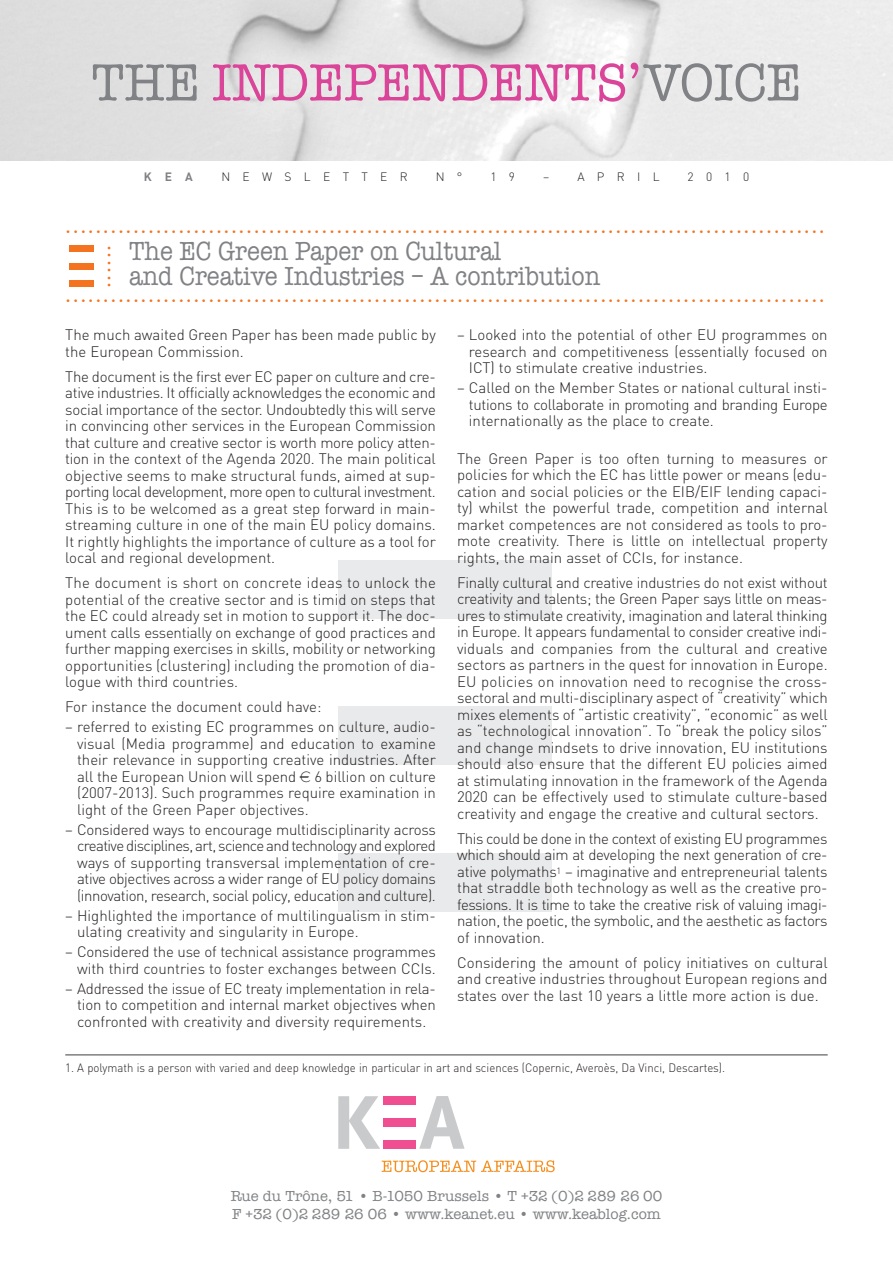
<style>
.page{position:relative;width:893px;height:1263px;background:#fff}
.page>*{position:absolute;margin:0;border:0;box-sizing:border-box;transform-origin:0 0}
.t1{font:54px "American Typewriter";color:#da4599;scale:.96 1}
.t2{font:27px/25.5px "American Typewriter";color:#808285;scale:.9 1}
.t3{font:300 15px/16.5px "DIN";color:#231f20;text-align:justify}
.t4{font:15px/18px "American Typewriter";color:#808285}
.t5{font:12px "Helvetica";color:#f47321}
.t6{font:300 12px "DIN";color:#231f20;scale:.95 1}
.t7{font:300 12px "DIN";color:#231f20}
.t8{font:300 12px "DIN";letter-spacing:1.03em;color:#231f20}
.t9{font:700 12px "DIN";color:#808285}
.s1{color:#808285}
.s2{font-family:"Eurofont";font-weight:400;font-size:13.5px}
</style>
<div class="page">
<div style="left:338px;top:560px;width:214px;height:58px;background:#e9eaeb"></div>
<div style="left:338px;top:707px;width:214px;height:58px;background:#e9eaeb"></div>
<div style="left:338px;top:853px;width:214px;height:58px;background:#e9eaeb"></div>
<img style="left:0;top:0;width:893px;height:161px">
<div style="left:69px;top:246px;width:25px;height:6px;background:#f47321"></div>
<div style="left:69px;top:263px;width:25px;height:6px;background:#f47321"></div>
<div style="left:69px;top:280px;width:25px;height:7px;background:#f47321"></div>
<hr style="left:65px;top:1055px;width:763px;height:1px;background:#3e3e3f">
<svg style="left:338px;top:1096px;width:42px;height:53px"></svg>
<svg style="left:419px;top:1096px;width:46px;height:53px"></svg>
<div style="left:383px;top:1096px;width:33px;height:9px;background:#ef4e91"></div>
<div style="left:384px;top:1118px;width:32px;height:8px;background:#ef4e91"></div>
<div style="left:384px;top:1140px;width:32px;height:8px;background:#ef4e91"></div>
<svg style="left:382px;top:1160px;width:173px;height:12px"></svg>
<h1 class="t1" style="left:91px;top:52px;width:741px"><span class="s1">THE</span> INDEPENDENTS’<span class="s1">VOICE</span></h1>
<p class="t9" style="left:144px;top:170px;width:50px">KEA</p>
<p class="t8" style="left:221px;top:170px;width:188px">NEWSLETTER</p>
<p class="t7" style="left:436px;top:170px;width:28px">N °</p>
<p class="t7" style="left:490px;top:170px;width:26px">1 9</p>
<p class="t7" style="left:543px;top:170px;width:118px">– APRIL</p>
<p class="t7" style="left:687px;top:170px;width:63px">2010</p>
<p class="t5" style="left:65px;top:224px;width:759px">•••••••••••••••••••••••••••••••••••••••••••••••••••••••••••••••••••••••••••••••••••••••••••••••••••••</p>
<p class="t5" style="left:102px;top:288px;width:43px;rotate:-90deg">••••••</p>
<h2 class="t2" style="left:129px;top:238px;width:525px">The EC Green Paper on Cultural<br>and Creative Industries – A contribution</h2>
<p class="t5" style="left:65px;top:293px;width:759px">•••••••••••••••••••••••••••••••••••••••••••••••••••••••••••••••••••••••••••••••••••••••••••••••••••••</p>
<p class="t3" style="left:65px;top:327px;width:372px">The much awaited Green Paper has been made public by the European Commission.</p>
<p class="t3" style="left:65px;top:368px;width:372px">The document is the first ever EC paper on culture and cre&shy;ative industries. It officially acknowledges the economic and social importance of the sector. Undoubtedly this will serve in convincing other services in the European Commission that culture and creative sector is worth more policy atten&shy;tion in the context of the Agenda 2020. The main political objective seems to make structural funds, aimed at sup&shy;porting local development, more open to cultural investment.<br>This is to be welcomed as a great step forward in main&shy;streaming culture in one of the main EU policy domains.<br>It rightly highlights the importance of culture as a tool for local and regional development.</p>
<p class="t3" style="left:65px;top:575px;width:372px">The document is short on concrete ideas to unlock the potential of the creative sector and is timid on steps that the EC could already set in motion to support it. The doc&shy;ument calls essentially on exchange of good practices and further mapping exercises in skills, mobility or networking opportunities (clustering) including the promotion of dia&shy;logue with third countries.</p>
<p class="t3" style="left:65px;top:699px;width:258px">For instance the document could have:</p>
<p class="t3" style="left:77px;top:719px;width:360px;text-indent:-12px">– referred to existing EC programmes on culture, audio&shy;visual (Media programme) and education to examine their relevance in supporting creative industries. After all the European Union will spend <span class="s2">a</span> 6 billion on culture (2007-2013). Such programmes require examination in light of the Green Paper objectives.</p>
<p class="t3" style="left:77px;top:821px;width:360px;text-indent:-12px">– Considered ways to encourage multidisciplinarity across creative disciplines, art, science and technology and explored ways of supporting transversal implementation of cre&shy;ative objectives across a wider range of EU policy domains (innovation, research, social policy, education and culture).</p>
<p class="t3" style="left:77px;top:907px;width:360px;text-indent:-12px">– Highlighted the importance of multilingualism in stim&shy;ulating creativity and singularity in Europe.</p>
<p class="t3" style="left:65px;top:944px;width:372px;text-align:right">– Considered the use of technical assistance programmes with third countries to foster exchanges between CCIs.</p>
<p class="t3" style="left:77px;top:980px;width:360px;text-indent:-12px">– Addressed the issue of EC treaty implementation in rela&shy;tion to competition and internal market objectives when confronted with creativity and diversity requirements.</p>
<p class="t3" style="left:469px;top:327px;width:360px;text-indent:-12px">– Looked into the potential of other EU programmes on research and competitiveness (essentially focused on ICT) to stimulate creative industries.</p>
<p class="t3" style="left:469px;top:380px;width:360px;text-indent:-12px">– Called on the Member States or national cultural insti&shy;tutions to collaborate in promoting and branding Europe internationally as the place to create.</p>
<p class="t3" style="left:457px;top:450px;width:372px">The Green Paper is too often turning to measures or policies for which the EC has little power or means (edu&shy;cation and social policies or the EIB/EIF lending capaci&shy;ty) whilst the powerful trade, competition and internal market competences are not considered as tools to pro&shy;mote creativity. There is little on intellectual property rights, the main asset of CCIs, for instance.</p>
<p class="t3" style="left:457px;top:574px;width:372px">Finally cultural and creative industries do not exist without creativity and talents; the Green Paper says little on meas&shy;ures to stimulate creativity, imagination and lateral thinking in Europe. It appears fundamental to consider creative indi&shy;viduals and companies from the cultural and creative sectors as partners in the quest for innovation in Europe.<br>EU policies on innovation need to recognise the cross&shy;sectoral and multi-disciplinary aspect of “creativity” which mixes elements of “artistic creativity”, “economic” as well as “technological innovation”. To “break the policy silos” and change mindsets to drive innovation, EU institutions should also ensure that the different EU policies aimed at stimulating innovation in the framework of the Agenda 2020 can be effectively used to stimulate culture-based creativity and engage the creative and cultural sectors.</p>
<p class="t3" style="left:457px;top:830px;width:372px">This could be done in the context of existing EU programmes which should aim at developing the next generation of cre&shy;ative polymaths<sup>1</sup> – imaginative and entrepreneurial talents that straddle both technology as well as the creative pro&shy;fessions. It is time to take the creative risk of valuing imagi&shy;nation, the poetic, the symbolic, and the aesthetic as factors of innovation.</p>
<p class="t3" style="left:457px;top:954px;width:372px">Considering the amount of policy initiatives on cultural and creative industries throughout European regions and states over the last 10 years a little more action is due.</p>
<p class="t6" style="left:65px;top:1061px;width:696px">1. A polymath is a person with varied and deep knowledge in particular in art and sciences (Copernic, Averoès, Da Vinci, Descartes).</p>
<p class="t4" style="left:231px;top:1187px;width:433px">Rue du Trône, 51 • B-1050 Brussels • T +32 (0)2 289 26 00<br>F +32 (0)2 289 26 06 • www.keanet.eu • www.keablog.com</p>
</div>
